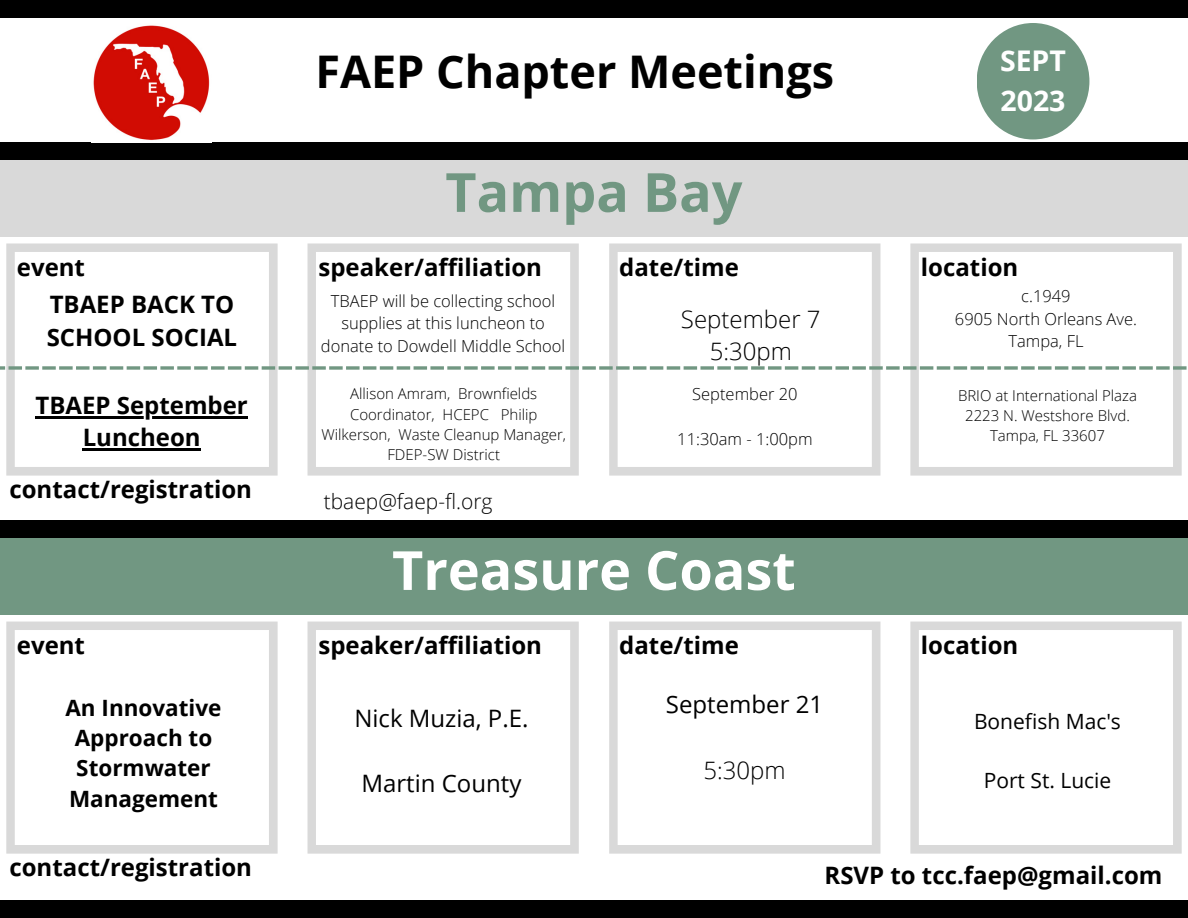
<style>
.page{position:relative;width:1188px;height:918px;background:#fff}
.page>*{position:absolute;margin:0;border:0;box-sizing:border-box;transform-origin:0 0}
.t1{font:700 54px "Open Sans";color:#fff}
.t2{font:700 54px "Open Sans";color:#719782}
.t3{font:700 45px "Open Sans";color:#000}
.t4{font:700 28.5px "Open Sans";color:#fff}
.t5{font:700 24px/32.7px "Open Sans";color:#000}
.t6{font:24px "Open Sans";color:#000}
.t7{font:300 24px "Open Sans";color:#000}
.t8{font:700 22.5px/30.3px "Open Sans";color:#000;text-align:center}
.t9{font:21px "Open Sans";color:#000}
.t10{font:300 21px "Open Sans";color:#000}
.t11{font:300 16.5px/22.5px "Open Sans";color:#000;text-align:center}
.t12{font:300 15px/20.2px "Open Sans";color:#000;text-align:center}
</style>
<div class="page">
<div style="left:0;top:160px;width:1188px;height:77px;background:#d9d9d9"></div>
<div style="left:0;top:143px;width:1188px;height:17px;background:#000"></div>
<img style="left:93px;top:25px;width:117px;height:115px">
<div style="left:977px;top:23px;width:112px;height:116px;background:#719782;border-radius:50%"></div>
<div style="left:0;top:0;width:1188px;height:17px;background:#000"></div>
<div style="left:0;top:521px;width:1188px;height:17px;background:#000"></div>
<div style="left:0;top:901px;width:1188px;height:17px;background:#000"></div>
<div style="left:0;top:538px;width:1188px;height:77px;background:#719782"></div>
<svg style="left:6px;top:243px;width:272px;height:233px"></svg>
<svg style="left:308px;top:243px;width:271px;height:233px"></svg>
<svg style="left:609px;top:243px;width:271px;height:233px"></svg>
<svg style="left:910px;top:243px;width:272px;height:233px"></svg>
<svg style="left:6px;top:622px;width:272px;height:232px"></svg>
<svg style="left:308px;top:622px;width:271px;height:232px"></svg>
<svg style="left:609px;top:622px;width:271px;height:232px"></svg>
<svg style="left:910px;top:622px;width:272px;height:232px"></svg>
<hr style="left:36px;top:416px;width:212px;height:2px;background:#000">
<hr style="left:83px;top:449px;width:118px;height:2px;background:#000">
<svg style="left:0;top:366px;width:5px;height:4px"></svg>
<svg style="left:9px;top:366px;width:13px;height:4px"></svg>
<svg style="left:25px;top:366px;width:14px;height:4px"></svg>
<svg style="left:42px;top:366px;width:14px;height:4px"></svg>
<svg style="left:59px;top:366px;width:14px;height:4px"></svg>
<svg style="left:76px;top:366px;width:14px;height:4px"></svg>
<svg style="left:93px;top:366px;width:13px;height:4px"></svg>
<svg style="left:110px;top:366px;width:13px;height:4px"></svg>
<svg style="left:127px;top:366px;width:13px;height:4px"></svg>
<svg style="left:144px;top:366px;width:13px;height:4px"></svg>
<svg style="left:160px;top:366px;width:14px;height:4px"></svg>
<svg style="left:177px;top:366px;width:14px;height:4px"></svg>
<svg style="left:194px;top:366px;width:14px;height:4px"></svg>
<svg style="left:211px;top:366px;width:14px;height:4px"></svg>
<svg style="left:228px;top:366px;width:13px;height:4px"></svg>
<svg style="left:245px;top:366px;width:13px;height:4px"></svg>
<svg style="left:262px;top:366px;width:13px;height:4px"></svg>
<svg style="left:279px;top:366px;width:13px;height:4px"></svg>
<svg style="left:295px;top:366px;width:14px;height:4px"></svg>
<svg style="left:312px;top:366px;width:14px;height:4px"></svg>
<svg style="left:329px;top:366px;width:14px;height:4px"></svg>
<svg style="left:346px;top:366px;width:14px;height:4px"></svg>
<svg style="left:363px;top:366px;width:13px;height:4px"></svg>
<svg style="left:380px;top:366px;width:13px;height:4px"></svg>
<svg style="left:397px;top:366px;width:13px;height:4px"></svg>
<svg style="left:414px;top:366px;width:13px;height:4px"></svg>
<svg style="left:430px;top:366px;width:14px;height:4px"></svg>
<svg style="left:447px;top:366px;width:14px;height:4px"></svg>
<svg style="left:464px;top:366px;width:14px;height:4px"></svg>
<svg style="left:481px;top:366px;width:14px;height:4px"></svg>
<svg style="left:498px;top:366px;width:13px;height:4px"></svg>
<svg style="left:515px;top:366px;width:13px;height:4px"></svg>
<svg style="left:532px;top:366px;width:13px;height:4px"></svg>
<svg style="left:549px;top:366px;width:13px;height:4px"></svg>
<svg style="left:565px;top:366px;width:14px;height:4px"></svg>
<svg style="left:582px;top:366px;width:14px;height:4px"></svg>
<svg style="left:599px;top:366px;width:14px;height:4px"></svg>
<svg style="left:616px;top:366px;width:14px;height:4px"></svg>
<svg style="left:633px;top:366px;width:13px;height:4px"></svg>
<svg style="left:650px;top:366px;width:13px;height:4px"></svg>
<svg style="left:667px;top:366px;width:13px;height:4px"></svg>
<svg style="left:684px;top:366px;width:13px;height:4px"></svg>
<svg style="left:700px;top:366px;width:14px;height:4px"></svg>
<svg style="left:717px;top:366px;width:14px;height:4px"></svg>
<svg style="left:734px;top:366px;width:14px;height:4px"></svg>
<svg style="left:751px;top:366px;width:14px;height:4px"></svg>
<svg style="left:768px;top:366px;width:13px;height:4px"></svg>
<svg style="left:785px;top:366px;width:13px;height:4px"></svg>
<svg style="left:802px;top:366px;width:13px;height:4px"></svg>
<svg style="left:819px;top:366px;width:13px;height:4px"></svg>
<svg style="left:835px;top:366px;width:14px;height:4px"></svg>
<svg style="left:852px;top:366px;width:14px;height:4px"></svg>
<svg style="left:869px;top:366px;width:14px;height:4px"></svg>
<svg style="left:886px;top:366px;width:14px;height:4px"></svg>
<svg style="left:903px;top:366px;width:14px;height:4px"></svg>
<svg style="left:920px;top:366px;width:13px;height:4px"></svg>
<svg style="left:937px;top:366px;width:13px;height:4px"></svg>
<svg style="left:954px;top:366px;width:13px;height:4px"></svg>
<svg style="left:971px;top:366px;width:13px;height:4px"></svg>
<svg style="left:987px;top:366px;width:14px;height:4px"></svg>
<svg style="left:1004px;top:366px;width:14px;height:4px"></svg>
<svg style="left:1021px;top:366px;width:14px;height:4px"></svg>
<svg style="left:1038px;top:366px;width:14px;height:4px"></svg>
<svg style="left:1055px;top:366px;width:13px;height:4px"></svg>
<svg style="left:1072px;top:366px;width:13px;height:4px"></svg>
<svg style="left:1089px;top:366px;width:13px;height:4px"></svg>
<svg style="left:1106px;top:366px;width:13px;height:4px"></svg>
<svg style="left:1122px;top:366px;width:14px;height:4px"></svg>
<svg style="left:1139px;top:366px;width:14px;height:4px"></svg>
<svg style="left:1156px;top:366px;width:14px;height:4px"></svg>
<svg style="left:1173px;top:366px;width:14px;height:4px"></svg>
<p class="t3" style="left:315px;top:40px;width:520px">FAEP Chapter Meetings</p>
<p class="t2" style="left:445px;top:154px;width:299px">Tampa Bay</p>
<p class="t4" style="left:1000px;top:41px;width:68px">SEPT</p>
<p class="t4" style="left:1001px;top:80px;width:67px">2023</p>
<p class="t5" style="left:17px;top:250px;width:70px">event</p>
<p class="t5" style="left:318px;top:250px;width:225px">speaker/affiliation</p>
<p class="t5" style="left:619px;top:250px;width:121px">date/time</p>
<p class="t5" style="left:921px;top:250px;width:99px">location</p>
<p class="t5" style="left:47px;top:288px;width:192px">TBAEP BACK TO<br>SCHOOL SOCIAL</p>
<p class="t11" style="left:321px;top:289px;width:246px">TBAEP will be collecting school supplies at this luncheon to donate to Dowdell Middle School</p>
<p class="t7" style="left:681px;top:302px;width:141px">September 7</p>
<p class="t7" style="left:710px;top:335px;width:84px">5:30pm</p>
<p class="t5" style="left:36px;top:388px;width:214px;text-align:center">TBAEP September<br>Luncheon</p>
<p class="t12" style="left:321px;top:383px;width:246px">Allison Amram, Brownfields<br>Coordinator, HCEPC Philip<br>Wilkerson, Waste Cleanup Manager,<br>FDEP-SW District</p>
<p class="t11" style="left:692px;top:383px;width:107px">September 20</p>
<p class="t11" style="left:677px;top:428px;width:137px">11:30am - 1:00pm</p>
<p class="t5" style="left:9px;top:472px;width:244px">contact/registration</p>
<p class="t10" style="left:324px;top:486px;width:170px">tbaep@faep-fl.org</p>
<p class="t1" style="left:392px;top:532px;width:405px">Treasure Coast</p>
<p class="t11" style="left:1021px;top:285px;width:51px">c.1949</p>
<p class="t11" style="left:955px;top:307px;width:184px">6905 North Orleans Ave.</p>
<p class="t11" style="left:1008px;top:330px;width:77px">Tampa, FL</p>
<p class="t12" style="left:958px;top:385px;width:181px">BRIO at International Plaza</p>
<p class="t12" style="left:965px;top:405px;width:166px">2223 N. Westshore Blvd.</p>
<p class="t12" style="left:990px;top:425px;width:116px">Tampa, FL 33607</p>
<p class="t5" style="left:17px;top:628px;width:70px">event</p>
<p class="t5" style="left:318px;top:628px;width:225px">speaker/affiliation</p>
<p class="t5" style="left:619px;top:628px;width:121px">date/time</p>
<p class="t5" style="left:921px;top:628px;width:99px">location</p>
<p class="t8" style="left:65px;top:692px;width:158px">An Innovative<br>Approach to<br>Stormwater<br>Management</p>
<p class="t6" style="left:666px;top:688px;width:159px">September 21</p>
<p class="t6" style="left:354px;top:701px;width:176px">Nick Muzia, P.E.</p>
<p class="t7" style="left:703px;top:753px;width:84px">5:30pm</p>
<p class="t6" style="left:362px;top:766px;width:161px">Martin County</p>
<p class="t9" style="left:974px;top:707px;width:148px">Bonefish Mac's</p>
<p class="t9" style="left:984px;top:765px;width:129px">Port St. Lucie</p>
<p class="t5" style="left:9px;top:850px;width:244px">contact/registration</p>
<p class="t5" style="left:825px;top:859px;width:339px">RSVP to tcc.faep@gmail.com</p>
</div>
